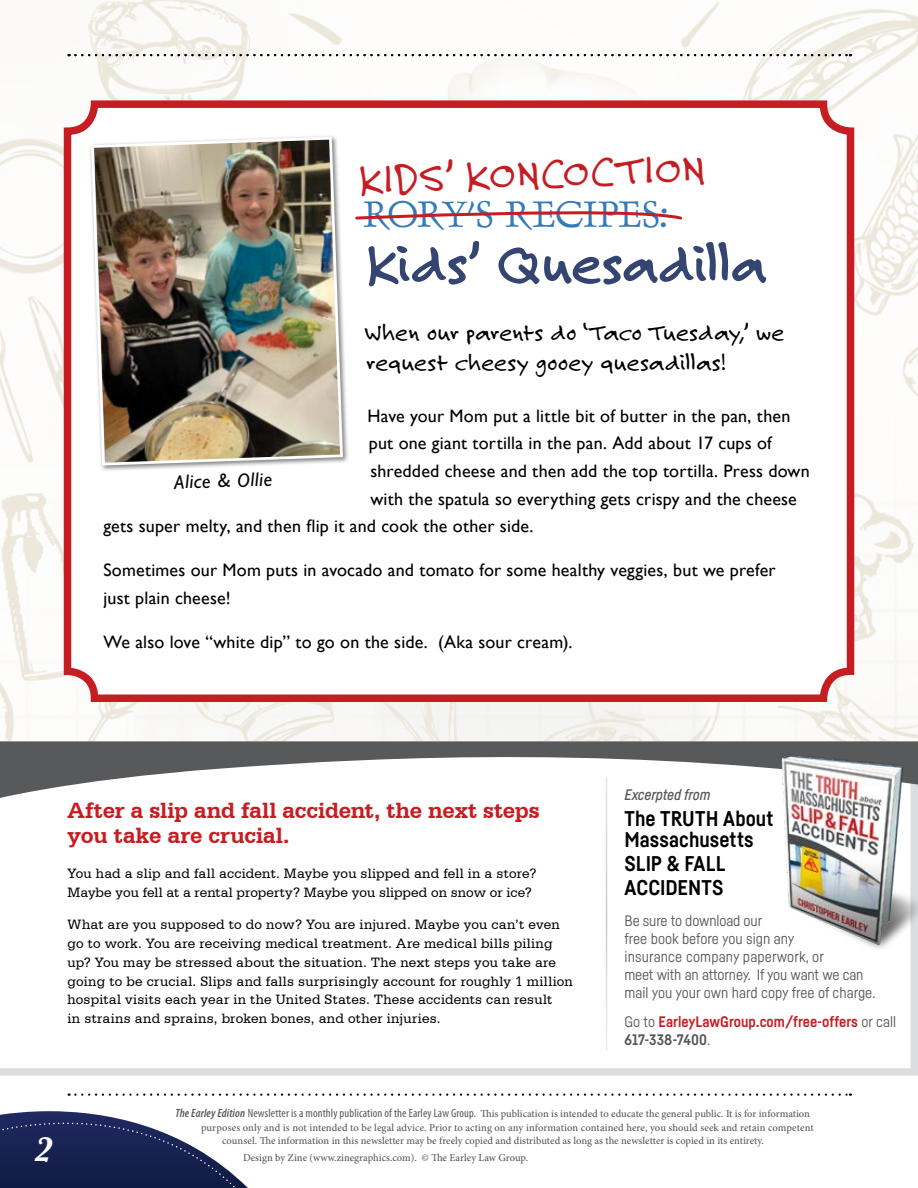
<style>
.page{position:relative;width:918px;height:1188px;background:#fff}
.page>*{position:absolute;margin:0;border:0;box-sizing:border-box;transform-origin:0 0}
.t1{font:700 58.5px "Felt Tip Roman";letter-spacing:-.015em;color:#334570}
.t2{font:45px "Felt Tip Roman";color:#c61d23}
.t3{font:42px "Dauphin";color:#347ab8;scale:1.05 1}
.t4{font:italic 700 35.25px "Baskerville";color:#fff}
.t5{font:25.5px/30px "Felt Tip Roman";color:#000}
.t6{font:700 23.25px/25.5px "Serifa BT";color:#c61d23}
.t7{font:700 21px/21px "Fabrikat";color:#000}
.t8{font:italic 19.5px "Gill Sans";color:#000}
.t9{font:18px/27.8px "Gill Sans";letter-spacing:.01em;color:#000}
.t10{font:15px/18px "Fabrikat";letter-spacing:-.005em;color:#58595b}
.t11{font:700 15px/18px "Fabrikat";color:#c61d23}
.t12{font:italic 500 15px "Fabrikat";letter-spacing:-.01em;color:#58595b}
.t13{font:14.25px/18.8px "Serifa BT";letter-spacing:.01em;color:#000}
.t14{font:500 10.5px "Minion Pro";color:#58595b}
.s1{font-weight:400;color:#58595b}
.s2{color:#58595b}
.s3{font-family:"Myriad Pro";font-weight:600;font-style:italic;font-stretch:condensed;font-size:12px}
.s4{font-family:"Myriad Pro";font-weight:400;font-stretch:condensed;font-size:12px}
</style>
<div class="page">
<img style="left:0;top:0;width:918px;height:741px">
<div style="left:68px;top:104px;width:782px;height:594px;background:#fff;border-radius:27px"></div>
<div style="left:64px;top:100px;width:790px;height:602px;border:8px solid #c61d23;border-radius:27px"></div>
<svg style="left:69px;top:54px;width:782px;height:2px"></svg>
<div style="left:88px;top:134px;width:261px;height:338px;background:#000;opacity:.5"></div>
<img style="left:90px;top:135px;width:254px;height:332px">
<svg style="left:355px;top:211px;width:328px;height:9px"></svg>
<svg style="left:0;top:843px;width:918px;height:233px"></svg>
<svg style="left:0;top:741px;width:918px;height:57px"></svg>
<img style="left:778px;top:743px;width:140px;height:206px">
<hr style="left:606px;top:777px;width:1px;height:274px;background:#fff">
<svg style="left:0;top:1093px;width:851px;height:95px"></svg>
<h2 class="t2" style="left:358px;top:150px;width:348px;rotate:-2deg">KIDS’ KONCOCTION</h2>
<h3 class="t3" style="left:364px;top:188px;width:291px">RORY’S RECIPES:</h3>
<h1 class="t1" style="left:367px;top:225px;width:401px">Kids’ Quesadilla</h1>
<h3 class="t5" style="left:365px;top:317px;width:421px">When our parents do ‘Taco Tuesday,’ we request cheesy gooey quesadillas!</h3>
<p class="t9" style="left:367px;top:402px;width:425px">Have your Mom put a little bit of butter in the pan, then</p>
<p class="t9" style="left:369px;top:429px;width:404px">put one giant tortilla in the pan. Add about 17 cups of</p>
<p class="t9" style="left:370px;top:457px;width:441px">shredded cheese and then add the top tortilla. Press down</p>
<p class="t9" style="left:370px;top:485px;width:428px">with the spatula so everything gets crispy and the cheese</p>
<p class="t9" style="left:103px;top:512px;width:432px">gets super melty, and then flip it and cook the other side.</p>
<p class="t9" style="left:103px;top:556px;width:674px">Sometimes our Mom puts in avocado and tomato for some healthy veggies, but we prefer just plain cheese!</p>
<p class="t9" style="left:103px;top:628px;width:471px">We also love “white dip” to go on the side. (Aka sour cream).</p>
<h3 class="t8" style="left:174px;top:471px;width:99px;rotate:-2deg">Alice &amp; Ollie</h3>
<h3 class="t6" style="left:68px;top:797px;width:474px">After a slip and fall accident, the next steps you take are crucial.</h3>
<p class="t13" style="left:68px;top:864px;width:470px">You had a slip and fall accident. Maybe you slipped and fell in a store?<br>Maybe you fell at a rental property? Maybe you slipped on snow or ice?</p>
<p class="t13" style="left:68px;top:915px;width:507px">What are you supposed to do now? You are injured. Maybe you can’t even go to work. You are receiving medical treatment. Are medical bills piling up? You may be stressed about the situation. The next steps you take are going to be crucial. Slips and falls surprisingly account for roughly 1 million hospital visits each year in the United States. These accidents can result<br>in strains and sprains, broken bones, and other injuries.</p>
<p class="t12" style="left:625px;top:786px;width:88px">Excerpted from</p>
<h3 class="t7" style="left:625px;top:807px;width:151px">The TRUTH About<br>Massachusetts</h3>
<h3 class="t7" style="left:625px;top:851px;width:102px;line-height:24px">SLIP &amp; FALL<br>ACCIDENTS</h3>
<p class="t10" style="left:625px;top:912px;width:252px">Be sure to download our<br>free book before you sign any<br>insurance company paperwork, or<br>meet with an attorney. If you want we can mail you your own hard copy free of charge.</p>
<p class="t11" style="left:625px;top:1013px;width:273px"><span class="s1">Go to</span> EarleyLawGroup.com/free-offers <span class="s1">or call<br></span><span class="s2">617-338-7400</span><span class="s1">.</span></p>
<h3 class="t4" style="left:34px;top:1125px;width:20px">2</h3>
<p class="t14" style="left:176px;top:1107px;width:636px"><span class="s3">The Earley Edition</span> <span class="s4">Newsletter is a monthly publication of the Earley Law Group.</span> This publication is intended to educate the general public. It is for information</p>
<p class="t14" style="left:201px;top:1120px;width:614px">purposes only and is not intended to be legal advice. Prior to acting on any information contained here, you should seek and retain competent</p>
<p class="t14" style="left:222px;top:1134px;width:544px">counsel. The information in this newsletter may be freely copied and distributed as long as the newsletter is copied in its entirety.</p>
<p class="t14" style="left:243px;top:1150px;width:287px">Design by Zine (www.zinegraphics.com). © The Earley Law Group.</p>
</div>
